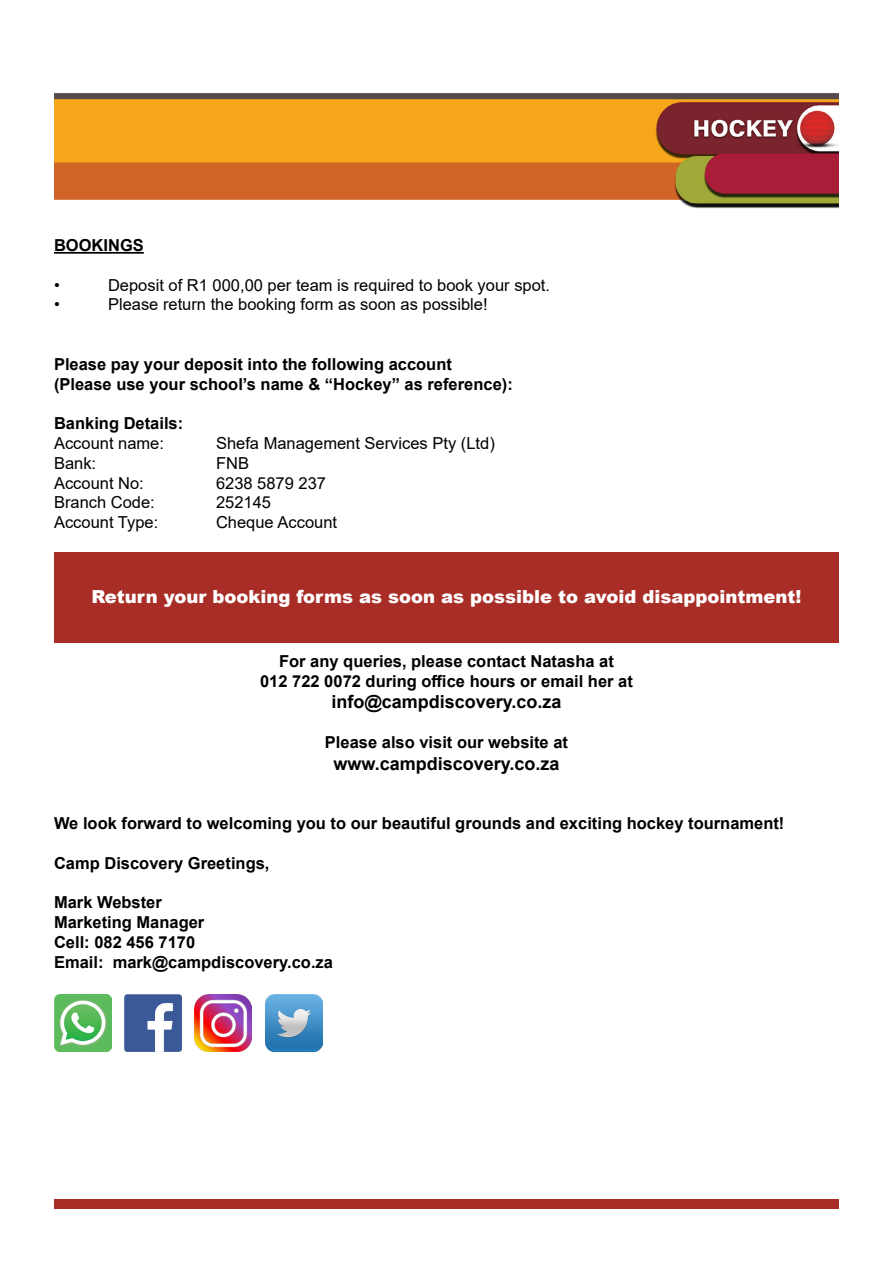
<style>
.page{position:relative;width:893px;height:1263px;background:#fff}
.page>*{position:absolute;margin:0;border:0;box-sizing:border-box;transform-origin:0 0}
.t1{font:900 18px "Arial";color:#fff}
.t2{font:700 18px "Arial";color:#000}
.t3{font:700 16.5px/19.8px "Arial";color:#000}
.t4{font:16.5px "Arial";color:#000}
</style>
<div class="page">
<hr style="left:54px;top:252px;width:90px;height:2px;background:#000">
<img style="left:54px;top:93px;width:785px;height:116px">
<div style="left:54px;top:553px;width:785px;height:90px;background:#a92d27"></div>
<div style="left:54px;top:1200px;width:785px;height:9px;background:#a92d27"></div>
<img style="left:124px;top:995px;width:57px;height:57px">
<img style="left:54px;top:995px;width:57px;height:57px">
<img style="left:195px;top:995px;width:57px;height:57px">
<img style="left:265px;top:995px;width:57px;height:57px">
<p class="t3" style="left:54px;top:236px;width:91px">BOOKINGS</p>
<p class="t4" style="left:54px;top:273px;width:7px">•</p>
<p class="t4" style="left:108px;top:273px;width:444px">Deposit of R1 000,00 per team is required to book your spot.</p>
<p class="t4" style="left:54px;top:293px;width:7px">•</p>
<p class="t4" style="left:108px;top:293px;width:381px">Please return the booking form as soon as possible!</p>
<p class="t3" style="left:54px;top:354px;width:460px">Please pay your deposit into the following account (Please use your school’s name &amp; “Hockey” as reference):</p>
<p class="t3" style="left:54px;top:414px;width:131px">Banking Details:</p>
<p class="t4" style="left:54px;top:432px;width:112px">Account name:</p>
<p class="t4" style="left:216px;top:432px;width:280px">Shefa Management Services Pty (Ltd)</p>
<p class="t4" style="left:54px;top:452px;width:44px">Bank:</p>
<p class="t4" style="left:216px;top:452px;width:34px">FNB</p>
<p class="t4" style="left:54px;top:471px;width:91px">Account No:</p>
<p class="t4" style="left:216px;top:471px;width:112px">6238 5879 237</p>
<p class="t4" style="left:54px;top:491px;width:102px">Branch Code:</p>
<p class="t4" style="left:216px;top:491px;width:57px">252145</p>
<p class="t4" style="left:54px;top:511px;width:106px">Account Type:</p>
<p class="t4" style="left:216px;top:511px;width:123px">Cheque Account</p>
<p class="t1" style="left:91px;top:584px;width:712px">Return your booking forms as soon as possible to avoid disappointment!</p>
<p class="t3" style="left:260px;top:651px;width:374px;text-align:center">For any queries, please contact Natasha at<br>012 722 0072 during office hours or email her at</p>
<p class="t2" style="left:331px;top:689px;width:232px">info@campdiscovery.co.za</p>
<p class="t3" style="left:325px;top:732px;width:245px">Please also visit our website at</p>
<p class="t2" style="left:333px;top:750px;width:228px">www.campdiscovery.co.za</p>
<p class="t3" style="left:54px;top:813px;width:732px">We look forward to welcoming you to our beautiful grounds and exciting hockey tournament!</p>
<p class="t3" style="left:54px;top:853px;width:217px">Camp Discovery Greetings,</p>
<p class="t3" style="left:54px;top:893px;width:280px">Mark Webster<br>Marketing Manager<br>Cell: 082 456 7170<br>Email: mark@campdiscovery.co.za</p>
</div>
